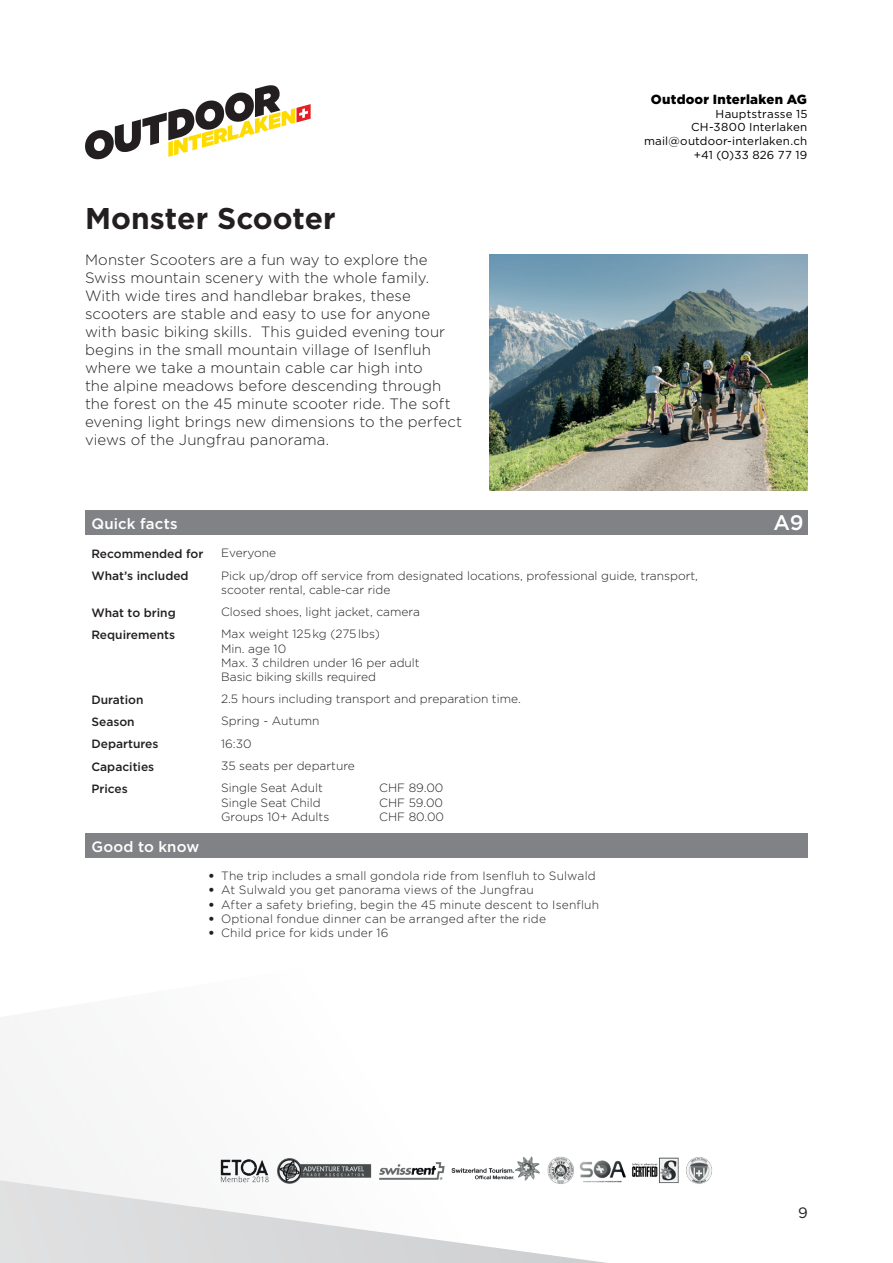
<style>
.page{position:relative;width:893px;height:1263px;background:#fff}
.page>*{position:absolute;margin:0;border:0;box-sizing:border-box;transform-origin:0 0}
.t1{font:700 30px "Gotham";color:#231f20}
.t2{font:500 21px "Gotham";color:#fff}
.t3{font:300 15px/18px "Gotham";letter-spacing:.005em;color:#231f20}
.t4{font:500 15px "Gotham";letter-spacing:.01em;color:#fff}
.t5{font:15px "Gotham";color:#231f20}
.t6{font:900 13.2px "Gotham";letter-spacing:.02em;color:#000}
.t7{font:300 12px/14.4px "Gotham";color:#231f20}
.t8{font:500 12px "Gotham";color:#231f20}
.t9{font:300 12px "Gotham";letter-spacing:.02em;color:#231f20}
.t10{font:11.55px/13.8px "Gotham";letter-spacing:.02em;color:#000;text-align:right}
.s1{font-weight:900}
</style>
<div class="page">
<svg style="left:85px;top:85px;width:226px;height:74px"></svg>
<svg style="left:0;top:1050px;width:607px;height:213px"></svg>
<img style="left:217px;top:1154px;width:495px;height:33px">
<img style="left:489px;top:254px;width:319px;height:236px">
<div style="left:85px;top:510px;width:723px;height:25px;background:#808285"></div>
<div style="left:85px;top:833px;width:723px;height:25px;background:#808285"></div>
<h1 class="t1" style="left:85px;top:199px;width:252px">Monster Scooter</h1>
<p class="t3" style="left:85px;top:250px;width:379px">Monster Scooters are a fun way to explore the Swiss mountain scenery with the whole family.<br>With wide tires and handlebar brakes, these scooters are stable and easy to use for anyone with basic biking skills. This guided evening tour begins in the small mountain village of Isenfluh where we take a mountain cable car high into<br>the alpine meadows before descending through the forest on the 45 minute scooter ride. The soft evening light brings new dimensions to the perfect views of the Jungfrau panorama.</p>
<p class="t6" style="left:651px;top:91px;width:158px">Outdoor Interlaken AG</p>
<p class="t10" style="left:644px;top:107px;width:165px">Hauptstrasse 15<br>CH-3800 Interlaken mail@outdoor-interlaken.ch +41 (0)33 826 77 19</p>
<p class="t4" style="left:91px;top:514px;width:88px">Quick facts</p>
<p class="t8" style="left:91px;top:545px;width:114px">Recommended for</p>
<p class="t7" style="left:221px;top:545px;width:57px">Everyone</p>
<p class="t8" style="left:91px;top:568px;width:99px">What’s included</p>
<p class="t7" style="left:221px;top:568px;width:478px">Pick up/drop off service from designated locations, professional guide, transport, scooter rental, cable-car ride</p>
<p class="t8" style="left:91px;top:604px;width:86px">What to bring</p>
<p class="t7" style="left:221px;top:604px;width:200px">Closed shoes, light jacket, camera</p>
<p class="t8" style="left:91px;top:627px;width:85px">Requirements</p>
<p class="t7" style="left:221px;top:626px;width:200px">Max weight 125 kg (275 lbs)<br>Min. age 10<br>Max. 3 children under 16 per adult<br>Basic biking skills required</p>
<p class="t8" style="left:91px;top:692px;width:54px">Duration</p>
<p class="t7" style="left:221px;top:691px;width:301px">2.5 hours including transport and preparation time.</p>
<p class="t8" style="left:91px;top:714px;width:45px">Season</p>
<p class="t7" style="left:221px;top:713px;width:100px">Spring - Autumn</p>
<p class="t8" style="left:91px;top:736px;width:69px">Departures</p>
<p class="t7" style="left:221px;top:736px;width:32px">16:30</p>
<p class="t8" style="left:91px;top:759px;width:64px">Capacities</p>
<p class="t7" style="left:221px;top:758px;width:135px">35 seats per departure</p>
<p class="t8" style="left:91px;top:781px;width:38px">Prices</p>
<p class="t7" style="left:221px;top:780px;width:110px">Single Seat Adult<br>Single Seat Child<br>Groups 10+ Adults</p>
<p class="t7" style="left:379px;top:780px;width:66px;text-align:justify">CHF 89.00<br>CHF 59.00<br>CHF 80.00</p>
<p class="t4" style="left:91px;top:837px;width:109px">Good to know</p>
<p class="t7" style="left:208px;top:868px;width:389px"><span class="s1">•</span> The trip includes a small gondola ride from Isenfluh to Sulwald</p>
<p class="t7" style="left:208px;top:882px;width:327px"><span class="s1">•</span> At Sulwald you get panorama views of the Jungfrau</p>
<p class="t7" style="left:208px;top:897px;width:392px"><span class="s1">•</span> After a safety briefing, begin the 45 minute descent to Isenfluh</p>
<p class="t9" style="left:208px;top:911px;width:339px"><span class="s1">•</span> Optional fondue dinner can be arranged after the ride</p>
<p class="t7" style="left:208px;top:925px;width:182px"><span class="s1">•</span> Child price for kids under 16</p>
<h2 class="t2" style="left:773px;top:509px;width:32px">A9</h2>
<p class="t5" style="left:798px;top:1203px;width:11px">9</p>
</div>
